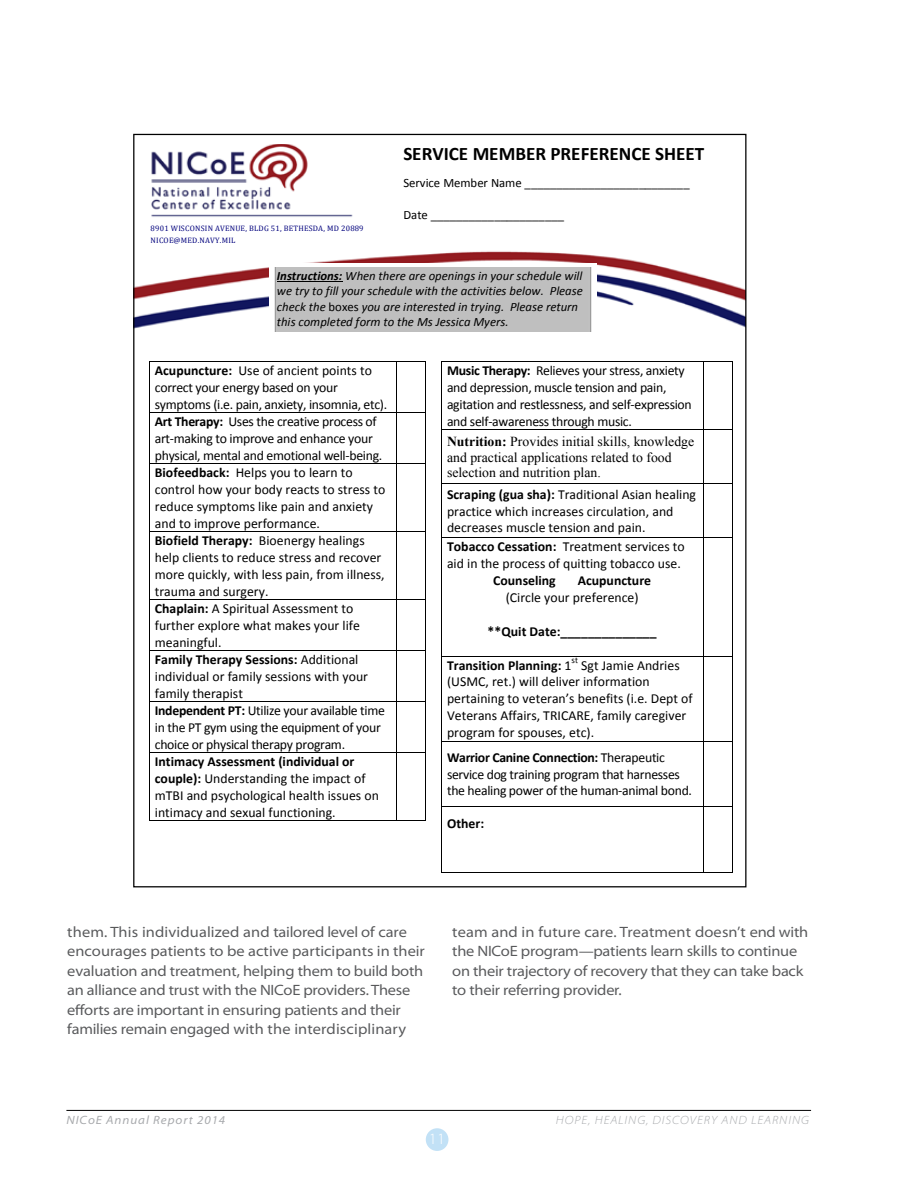
<style>
.page{position:relative;width:918px;height:1188px;background:#fff}
.page>*{position:absolute;margin:0;border:0;box-sizing:border-box;transform-origin:0 0}
.t1{font:700 19.05px "Calibri";color:#000}
.t2{font:300 semi-expanded 15.75px "Myriad Pro";color:#fff}
.t3{font:semi-expanded 15px/19.5px "Myriad Pro";letter-spacing:-.015em;color:#58595b}
.t4{font:13.8px/17px "Calibri";color:#000}
.t5{font:13.8px/17px "Calibri";letter-spacing:-.02em;color:#000}
.t6{font:13.8px/15.8px "Times New Roman";color:#000}
.t7{font:700 13.8px "Calibri";color:#000}
.t8{font:italic 12.75px/15.5px "Calibri";letter-spacing:.005em;color:#000}
.t9{font:12.75px "Calibri";color:#000}
.t10{font:italic 300 semi-expanded 12px "Myriad Pro";letter-spacing:.08em;color:#a7a9ac}
.t11{font:italic semi-expanded 12px "Myriad Pro";letter-spacing:.08em;color:#a7a9ac}
.t12{font:8.85px "Calibri";color:#000}
.t13{font:7.95px/11.2px "Cambria";letter-spacing:.025em;color:#00007d}
.s1{font-weight:700}
.s2{font-style:normal}
.s3{font-weight:400}
</style>
<div class="page">
<hr style="left:66px;top:1110px;width:745px;height:1px;background:#000">
<div style="left:426px;top:1128px;width:22px;height:23px;background:#c2e1f6;border-radius:50%"></div>
<img style="left:135px;top:144px;width:609px;height:185px">
<img style="left:137px;top:224px;width:344px;height:33px">
<hr style="left:149px;top:361px;width:247px;height:1px;background:#000">
<svg style="left:396px;top:361px;width:30px;height:1px"></svg>
<hr style="left:149px;top:362px;width:1px;height:51px;background:#000">
<hr style="left:396px;top:362px;width:1px;height:51px;background:#000">
<hr style="left:425px;top:362px;width:1px;height:51px;background:#000">
<hr style="left:149px;top:413px;width:247px;height:1px;background:#000">
<hr style="left:149px;top:413px;width:1px;height:51px;background:#000">
<hr style="left:396px;top:413px;width:1px;height:51px;background:#000">
<hr style="left:425px;top:413px;width:1px;height:51px;background:#000">
<hr style="left:149px;top:464px;width:247px;height:1px;background:#000">
<hr style="left:149px;top:464px;width:1px;height:68px;background:#000">
<hr style="left:396px;top:464px;width:1px;height:68px;background:#000">
<hr style="left:425px;top:464px;width:1px;height:68px;background:#000">
<hr style="left:149px;top:532px;width:247px;height:1px;background:#000">
<hr style="left:149px;top:532px;width:1px;height:67px;background:#000">
<hr style="left:396px;top:532px;width:1px;height:67px;background:#000">
<hr style="left:425px;top:532px;width:1px;height:67px;background:#000">
<hr style="left:149px;top:599px;width:247px;height:1px;background:#000">
<svg style="left:396px;top:599px;width:30px;height:1px"></svg>
<hr style="left:149px;top:600px;width:1px;height:51px;background:#000">
<hr style="left:396px;top:600px;width:1px;height:51px;background:#000">
<hr style="left:425px;top:600px;width:1px;height:51px;background:#000">
<hr style="left:149px;top:651px;width:247px;height:1px;background:#000">
<hr style="left:149px;top:651px;width:1px;height:50px;background:#000">
<hr style="left:396px;top:651px;width:1px;height:50px;background:#000">
<hr style="left:425px;top:651px;width:1px;height:50px;background:#000">
<hr style="left:149px;top:701px;width:247px;height:1px;background:#000">
<svg style="left:396px;top:701px;width:30px;height:1px"></svg>
<hr style="left:149px;top:702px;width:1px;height:51px;background:#000">
<hr style="left:396px;top:702px;width:1px;height:51px;background:#000">
<hr style="left:425px;top:702px;width:1px;height:51px;background:#000">
<hr style="left:149px;top:753px;width:247px;height:1px;background:#000">
<hr style="left:149px;top:753px;width:1px;height:67px;background:#000">
<hr style="left:149px;top:820px;width:247px;height:1px;background:#000">
<hr style="left:396px;top:753px;width:1px;height:67px;background:#000">
<hr style="left:425px;top:753px;width:1px;height:67px;background:#000">
<svg style="left:396px;top:820px;width:30px;height:1px"></svg>
<hr style="left:441px;top:361px;width:262px;height:1px;background:#000">
<svg style="left:703px;top:361px;width:30px;height:1px"></svg>
<hr style="left:441px;top:362px;width:1px;height:67px;background:#000">
<hr style="left:703px;top:362px;width:1px;height:67px;background:#000">
<hr style="left:732px;top:362px;width:1px;height:67px;background:#000">
<hr style="left:441px;top:429px;width:262px;height:1px;background:#000">
<svg style="left:703px;top:429px;width:30px;height:1px"></svg>
<hr style="left:703px;top:430px;width:1px;height:53px;background:#000">
<hr style="left:732px;top:430px;width:1px;height:53px;background:#000">
<hr style="left:441px;top:483px;width:262px;height:1px;background:#000">
<svg style="left:703px;top:483px;width:30px;height:1px"></svg>
<hr style="left:441px;top:484px;width:1px;height:54px;background:#000">
<hr style="left:703px;top:484px;width:1px;height:54px;background:#000">
<hr style="left:732px;top:484px;width:1px;height:54px;background:#000">
<hr style="left:441px;top:538px;width:262px;height:1px;background:#000">
<hr style="left:441px;top:538px;width:1px;height:118px;background:#000">
<hr style="left:703px;top:538px;width:1px;height:118px;background:#000">
<hr style="left:732px;top:538px;width:1px;height:118px;background:#000">
<hr style="left:441px;top:656px;width:262px;height:1px;background:#000">
<svg style="left:703px;top:656px;width:30px;height:1px"></svg>
<hr style="left:441px;top:657px;width:1px;height:84px;background:#000">
<hr style="left:703px;top:657px;width:1px;height:84px;background:#000">
<hr style="left:732px;top:657px;width:1px;height:84px;background:#000">
<hr style="left:441px;top:741px;width:262px;height:1px;background:#000">
<svg style="left:704px;top:741px;width:28px;height:1px"></svg>
<hr style="left:441px;top:741px;width:1px;height:66px;background:#000">
<hr style="left:703px;top:741px;width:1px;height:66px;background:#000">
<hr style="left:732px;top:741px;width:1px;height:66px;background:#000">
<hr style="left:441px;top:807px;width:262px;height:1px;background:#000">
<hr style="left:441px;top:807px;width:1px;height:66px;background:#000">
<hr style="left:441px;top:873px;width:262px;height:1px;background:#000">
<hr style="left:703px;top:807px;width:1px;height:66px;background:#000">
<hr style="left:732px;top:807px;width:1px;height:66px;background:#000">
<div style="left:396px;top:144px;width:345px;height:100px;background:#fff"></div>
<div style="left:269px;top:264px;width:327px;height:71px;background:#fff"></div>
<div style="left:274px;top:267px;width:323px;height:65px;background:#bfbfbf"></div>
<hr style="left:277px;top:281px;width:65px;height:1px;background:#000">
<img style="left:441px;top:430px;width:1px;height:53px">
<p class="t13" style="left:151px;top:223px;width:215px">8901 WISCONSIN AVENUE, BLDG 51, BETHESDA, MD 20889<br>NICOE@MED.NAVY.MIL</p>
<p class="t1" style="left:403px;top:141px;width:302px">SERVICE MEMBER PREFERENCE SHEET</p>
<p class="t9" style="left:403px;top:175px;width:288px">Service Member Name __________________________</p>
<p class="t9" style="left:403px;top:206px;width:162px">Date _____________________</p>
<p class="t8" style="left:277px;top:267px;width:307px"><span class="s1">Instructions:</span> When there are openings in your schedule will we try to fill your schedule with the activities below. Please check the <span class="s2">boxes</span> you are interested in trying. Please return this completed form to the Ms Jessica Myers.</p>
<p class="t4" style="left:155px;top:362px;width:234px"><span class="s1">Acupuncture:</span> Use of ancient points to correct your energy based on your symptoms (i.e. pain, anxiety, insomnia, etc).<br><span class="s1">Art Therapy:</span> Uses the creative process of art--‐making to improve and enhance your physical, mental and emotional well--‐being.<br><span class="s1">Biofeedback:</span> Helps you to learn to control how your body reacts to stress to reduce symptoms like pain and anxiety and to improve performance.<br><span class="s1">Biofield Therapy:</span> Bioenergy healings help clients to reduce stress and recover more quickly, with less pain, from illness, trauma and surgery.<br><span class="s1">Chaplain:</span> A Spiritual Assessment to further explore what makes your life meaningful.<br><span class="s1">Family Therapy Sessions:</span> Additional individual or family sessions with your family therapist<br><span class="s1">Independent PT:</span> Utilize your available time in the PT gym using the equipment of your choice or physical therapy program.<br><span class="s1">Intimacy Assessment (individual or couple):</span> Understanding the impact of mTBI and psychological health issues on intimacy and sexual functioning.</p>
<p class="t5" style="left:447px;top:362px;width:246px"><span class="s1">Music Therapy:</span> Relieves your stress, anxiety and depression, muscle tension and pain, agitation and restlessness, and self--‐expression and self--‐awareness through music.</p>
<p class="t6" style="left:447px;top:433px;width:249px"><span class="s1">Nutrition:</span> Provides initial skills, knowledge and practical applications related to food selection and nutrition plan.</p>
<p class="t4" style="left:447px;top:486px;width:251px"><span class="s1">Scraping (gua sha):</span> Traditional Asian healing practice which increases circulation, and decreases muscle tension and pain.</p>
<p class="t4" style="left:447px;top:538px;width:239px"><span class="s1">Tobacco Cessation:</span> Treatment services to</p>
<p class="t4" style="left:447px;top:555px;width:235px">aid in the process of quitting tobacco use.</p>
<p class="t7" style="left:493px;top:571px;width:64px">Counseling</p>
<p class="t4" style="left:506px;top:572px;width:147px;text-indent:72px"><span class="s1">Acupuncture </span>(Circle your preference)</p>
<p class="t7" style="left:488px;top:622px;width:171px">**Quit Date:______________</p>
<p class="t7" style="left:447px;top:656px;width:126px">Transition Planning: <span class="s3">1</span></p>
<p class="t12" style="left:572px;top:655px;width:8px">st</p>
<p class="t4" style="left:447px;top:657px;width:247px;text-indent:134px">Sgt Jamie Andries (USMC, ret.) will deliver information pertaining to veteran’s benefits (i.e. Dept of Veterans Affairs, TRICARE, family caregiver program for spouses, etc).</p>
<p class="t5" style="left:447px;top:749px;width:247px"><span class="s1">Warrior Canine Connection:</span> Therapeutic service dog training program that harnesses the healing power of the human--‐animal bond.</p>
<p class="t7" style="left:447px;top:814px;width:39px">Other:</p>
<p class="t3" style="left:67px;top:922px;width:359px">them. This individualized and tailored level of care encourages patients to be active participants in their evaluation and treatment, helping them to build both an alliance and trust with the NICoE providers. These efforts are important in ensuring patients and their families remain engaged with the interdisciplinary</p>
<p class="t3" style="left:452px;top:922px;width:357px">team and in future care. Treatment doesn’t end with the NICoE program—patients learn skills to continue on their trajectory of recovery that they can take back to their referring provider.</p>
<p class="t11" style="left:66px;top:1114px;width:160px">NICoE Annual Report 2014</p>
<p class="t10" style="left:556px;top:1114px;width:254px">HOPE, HEALING, DISCOVERY AND LEARNING</p>
<p class="t2" style="left:429px;top:1130px;width:18px">11</p>
</div>
